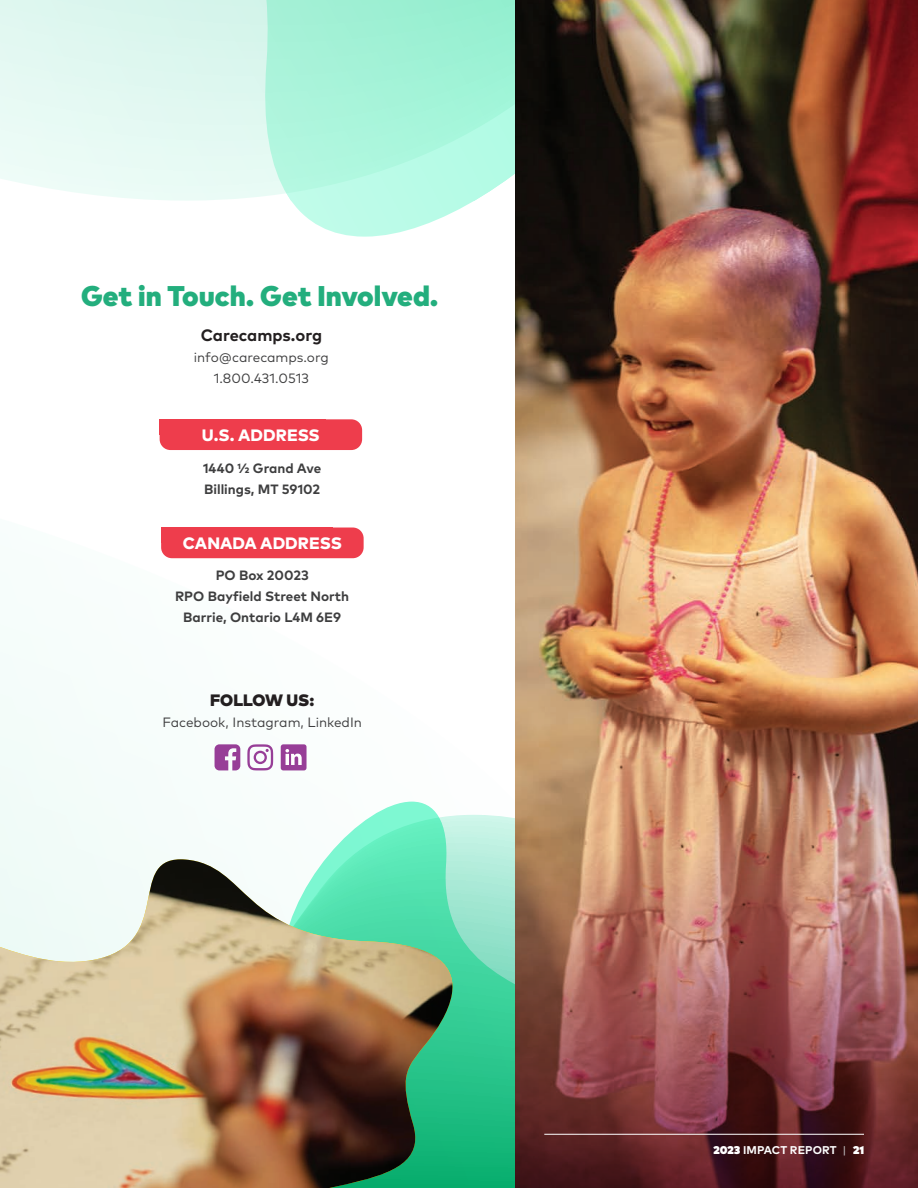
<style>
.page{position:relative;width:918px;height:1188px;background:#fff}
.page>*{position:absolute;margin:0;border:0;box-sizing:border-box;transform-origin:0 0}
.t1{font:900 28.5px "Mark Pro";color:#23ae7d}
.t2{font:800 16.5px "Mark Pro";letter-spacing:.005em;color:#fff}
.t3{font:700 16.5px "Mark Pro";color:#231f20}
.t4{font:900 16.5px "Mark Pro";color:#231f20}
.t5{font:700 13.5px "Mark Pro";color:#3e3e3f}
.t6{font:13.5px "Mark Pro";color:#3e3e3f}
.t7{font:700 11.25px "Mark Pro";letter-spacing:.005em;color:#fff}
.s1{font-weight:900}
.s2{font-weight:400;color:#cbcbcb}
</style>
<div class="page">
<svg style="left:0;top:527px;width:417px;height:327px"></svg>
<svg style="left:291px;top:201px;width:183px;height:36px"></svg>
<svg style="left:0;top:0;width:515px;height:201px"></svg>
<svg style="left:219px;top:802px;width:257px;height:13px"></svg>
<svg style="left:219px;top:815px;width:296px;height:373px"></svg>
<img style="left:515px;top:0;width:403px;height:851px">
<img style="left:515px;top:851px;width:403px;height:337px">
<hr style="left:544px;top:1134px;width:320px;height:1px;background:#fff">
<div style="left:160px;top:419px;width:202px;height:31px;background:#ee3d4c;border-radius:11px"></div>
<div style="left:160px;top:419px;width:166px;height:16px;background:#ee3d4c"></div>
<div style="left:161px;top:528px;width:203px;height:30px;background:#ee3d4c;border-radius:11px"></div>
<div style="left:161px;top:528px;width:172px;height:15px;background:#ee3d4c"></div>
<img style="left:0;top:859px;width:456px;height:329px">
<svg style="left:247px;top:744px;width:26px;height:26px"></svg>
<div style="left:281px;top:744px;width:26px;height:26px;background:#973e97;border-radius:3px"></div>
<svg style="left:285px;top:749px;width:17px;height:16px"></svg>
<svg style="left:215px;top:744px;width:25px;height:26px"></svg>
<p class="t1" style="left:81px;top:274px;width:359px">Get in Touch. Get Involved.</p>
<p class="t3" style="left:201px;top:322px;width:123px">Carecamps.org</p>
<p class="t6" style="left:194px;top:347px;width:136px">info@carecamps.org</p>
<p class="t6" style="left:214px;top:368px;width:97px">1.800.431.0513</p>
<p class="t2" style="left:202px;top:422px;width:119px">U.S. ADDRESS</p>
<p class="t5" style="left:203px;top:458px;width:120px">1440 ½ Grand Ave</p>
<p class="t5" style="left:204px;top:479px;width:118px">Billings, MT 59102</p>
<p class="t2" style="left:183px;top:531px;width:161px">CANADA ADDRESS</p>
<p class="t5" style="left:216px;top:565px;width:95px">PO Box 20023</p>
<p class="t5" style="left:175px;top:586px;width:176px">RPO Bayfield Street North</p>
<p class="t5" style="left:183px;top:607px;width:160px">Barrie, Ontario L4M 6E9</p>
<p class="t4" style="left:210px;top:687px;width:106px">FOLLOW US:</p>
<p class="t6" style="left:162px;top:712px;width:201px">Facebook, Instagram, LinkedIn</p>
<p class="t7" style="left:713px;top:1141px;width:152px"><span class="s1">2023</span> IMPACT REPORT <span class="s2">|</span> <span class="s1">21</span></p>
</div>
